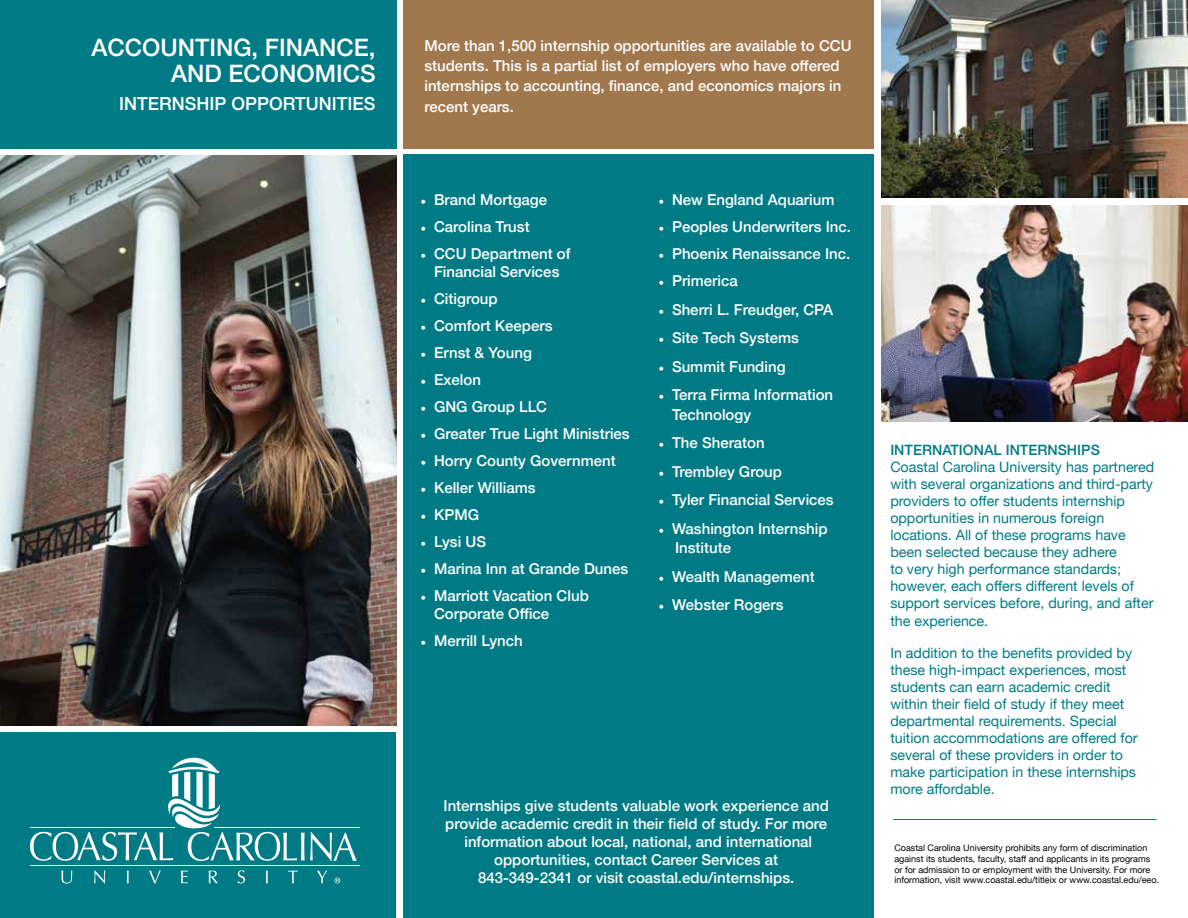
<style>
.page{position:relative;width:1188px;height:918px;background:#fff}
.page>*{position:absolute;margin:0;border:0;box-sizing:border-box;transform-origin:0 0}
.t1{font:500 24px/25.5px "Helvetica Neue";color:#fff;text-align:right}
.t2{font:500 18px "Helvetica Neue";color:#fff}
.t3{font:500 15px/18px "Helvetica Neue";color:#fff}
.t4{font:14.25px/17.1px "Helvetica Neue";color:#007b85}
.t5{font:500 14.25px "Helvetica Neue";color:#007b85}
.t6{font:9px/10.8px "Helvetica Neue";color:#000}
.s1{font-family:"Minion Pro";font-weight:400}
</style>
<div class="page">
<div style="left:0;top:732px;width:396px;height:186px;background:#007b85"></div>
<img style="left:0;top:156px;width:396px;height:570px">
<div style="left:403px;top:0;width:471px;height:148px;background:#a1784d"></div>
<div style="left:0;top:0;width:396px;height:148px;background:#007b85"></div>
<div style="left:403px;top:154px;width:471px;height:764px;background:#007b85"></div>
<img style="left:881px;top:0;width:307px;height:198px">
<img style="left:881px;top:205px;width:307px;height:216px">
<svg style="left:317px;top:871px;width:10px;height:12px"></svg>
<svg style="left:288px;top:871px;width:10px;height:12px"></svg>
<svg style="left:266px;top:871px;width:2px;height:12px"></svg>
<svg style="left:238px;top:870px;width:7px;height:13px"></svg>
<svg style="left:209px;top:871px;width:9px;height:12px"></svg>
<svg style="left:181px;top:871px;width:7px;height:12px"></svg>
<svg style="left:149px;top:871px;width:12px;height:12px"></svg>
<svg style="left:127px;top:871px;width:2px;height:12px"></svg>
<svg style="left:94px;top:870px;width:11px;height:13px"></svg>
<svg style="left:62px;top:871px;width:10px;height:13px"></svg>
<svg style="left:30px;top:758px;width:327px;height:103px"></svg>
<hr style="left:30px;top:865px;width:330px;height:1px;background:#fff">
<hr style="left:30px;top:827px;width:145px;height:1px;background:#fff">
<hr style="left:215px;top:827px;width:145px;height:1px;background:#fff">
<svg style="left:335px;top:878px;width:5px;height:5px"></svg>
<hr style="left:893px;top:819px;width:264px;height:1px;background:#007b85">
<h1 class="t1" style="left:92px;top:33px;width:286px">ACCOUNTING, FINANCE,<br>AND ECONOMICS</h1>
<p class="t2" style="left:119px;top:90px;width:258px">INTERNSHIP OPPORTUNITIES</p>
<p class="t3" style="left:424px;top:35px;width:429px;line-height:20.1px">More than 1,500 internship opportunities are available to CCU students. This is a partial list of employers who have offered internships to accounting, finance, and economics majors in recent years.</p>
<p class="t3" style="left:421px;top:190px;width:128px"><span class="s1">•</span> Brand Mortgage</p>
<p class="t3" style="left:421px;top:217px;width:111px"><span class="s1">•</span> Carolina Trust</p>
<p class="t3" style="left:421px;top:244px;width:151px;text-align:center"><span class="s1">•</span> CCU Department of<br>Financial Services</p>
<p class="t3" style="left:421px;top:289px;width:79px"><span class="s1">•</span> Citigroup</p>
<p class="t3" style="left:421px;top:316px;width:133px"><span class="s1">•</span> Comfort Keepers</p>
<p class="t3" style="left:421px;top:343px;width:113px"><span class="s1">•</span> Ernst &amp; Young</p>
<p class="t3" style="left:421px;top:370px;width:62px"><span class="s1">•</span> Exelon</p>
<p class="t3" style="left:421px;top:397px;width:128px"><span class="s1">•</span> GNG Group LLC</p>
<p class="t3" style="left:421px;top:424px;width:211px"><span class="s1">•</span> Greater True Light Ministries</p>
<p class="t3" style="left:421px;top:451px;width:197px"><span class="s1">•</span> Horry County Government</p>
<p class="t3" style="left:421px;top:478px;width:116px"><span class="s1">•</span> Keller Williams</p>
<p class="t3" style="left:421px;top:505px;width:60px"><span class="s1">•</span> KPMG</p>
<p class="t3" style="left:421px;top:532px;width:67px"><span class="s1">•</span> Lysi US</p>
<p class="t3" style="left:421px;top:559px;width:209px"><span class="s1">•</span> Marina Inn at Grande Dunes</p>
<p class="t3" style="left:434px;top:586px;width:156px;text-indent:-14px"><span class="s1">•</span> Marriott Vacation Club<br>Corporate Office</p>
<p class="t3" style="left:421px;top:631px;width:104px"><span class="s1">•</span> Merrill Lynch</p>
<p class="t3" style="left:658px;top:190px;width:178px"><span class="s1">•</span> New England Aquarium</p>
<p class="t3" style="left:658px;top:217px;width:194px"><span class="s1">•</span> Peoples Underwriters Inc.</p>
<p class="t3" style="left:658px;top:244px;width:193px"><span class="s1">•</span> Phoenix Renaissance Inc.</p>
<p class="t3" style="left:658px;top:271px;width:81px"><span class="s1">•</span> Primerica</p>
<p class="t3" style="left:658px;top:299px;width:176px"><span class="s1">•</span> Sherri L. Freudger, CPA</p>
<p class="t3" style="left:658px;top:328px;width:142px"><span class="s1">•</span> Site Tech Systems</p>
<p class="t3" style="left:658px;top:356px;width:129px"><span class="s1">•</span> Summit Funding</p>
<p class="t3" style="left:672px;top:384px;width:163px;line-height:19.5px;text-indent:-14px"><span class="s1">•</span> Terra Firma Information<br>Technology</p>
<p class="t3" style="left:658px;top:433px;width:108px"><span class="s1">•</span> The Sheraton</p>
<p class="t3" style="left:658px;top:461px;width:125px"><span class="s1">•</span> Trembley Group</p>
<p class="t3" style="left:658px;top:490px;width:177px"><span class="s1">•</span> Tyler Financial Services</p>
<p class="t3" style="left:675px;top:517px;width:154px;line-height:19.5px;text-indent:-16px"><span class="s1">•</span> Washington Internship<br>Institute</p>
<p class="t3" style="left:658px;top:566px;width:158px"><span class="s1">•</span> Wealth Management</p>
<p class="t3" style="left:658px;top:595px;width:127px"><span class="s1">•</span> Webster Rogers</p>
<p class="t3" style="left:444px;top:796px;width:387px;text-align:center">Internships give students valuable work experience and provide academic credit in their field of study. For more information about local, national, and international opportunities, contact Career Services at<br>843-349-2341 or visit coastal.edu/internships.</p>
<p class="t5" style="left:890px;top:438px;width:211px">INTERNATIONAL INTERNSHIPS</p>
<p class="t4" style="left:890px;top:459px;width:265px">Coastal Carolina University has partnered with several organizations and third-party providers to offer students internship opportunities in numerous foreign locations. All of these programs have been selected because they adhere<br>to very high performance standards; however, each offers different levels of support services before, during, and after the experience.</p>
<p class="t4" style="left:890px;top:645px;width:249px">In addition to the benefits provided by these high-impact experiences, most students can earn academic credit within their field of study if they meet departmental requirements. Special tuition accommodations are offered for several of these providers in order to make participation in these internships more affordable.</p>
<p class="t6" style="left:894px;top:843px;width:266px">Coastal Carolina University prohibits any form of discrimination against its students, faculty, staff and applicants in its programs or for admission to or employment with the University. For more information, visit www.coastal.edu/titleix or www.coastal.edu/eeo.</p>
</div>
